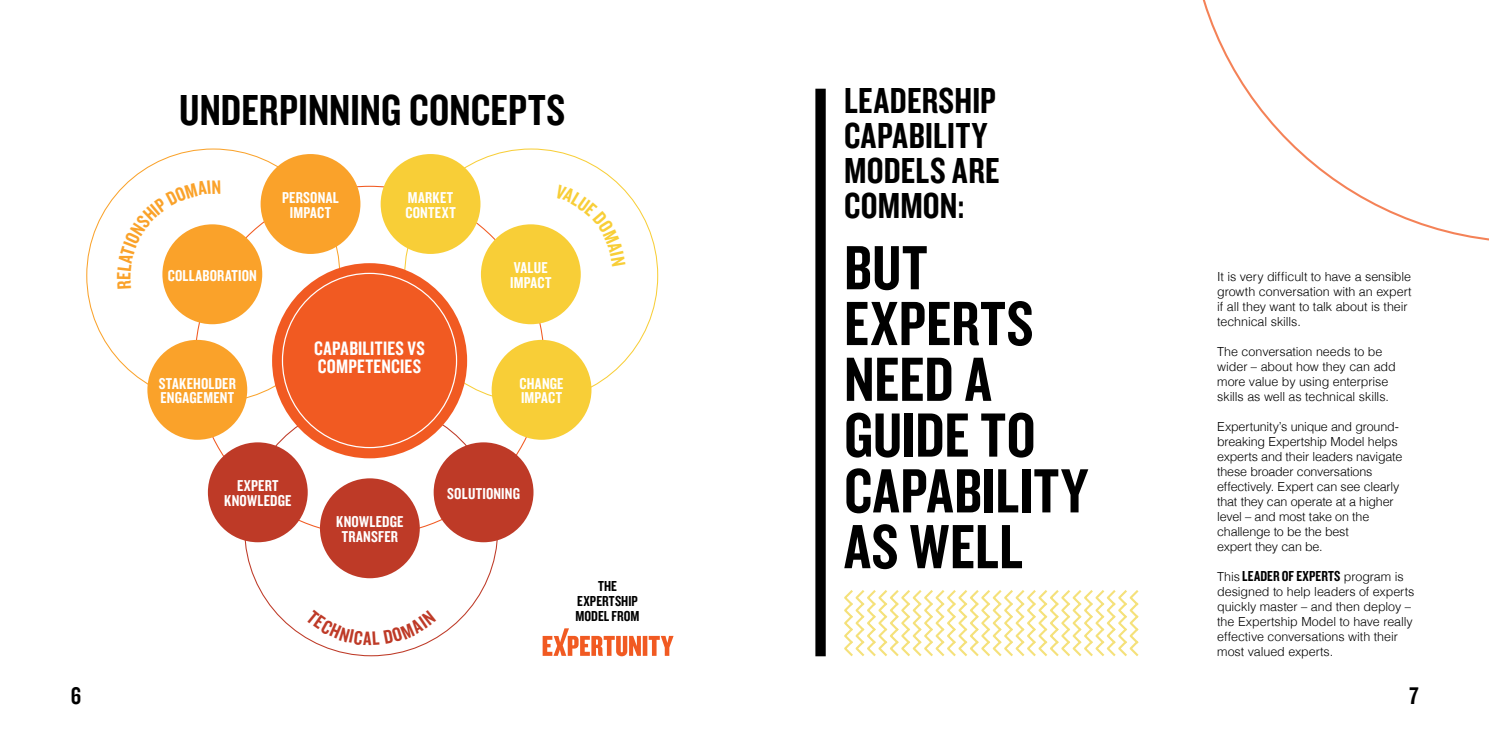
<style>
.page{position:relative;width:1489px;height:745px;background:#fff}
.page>*{position:absolute;margin:0;border:0;box-sizing:border-box;transform-origin:0 0}
.t1{font:64.75px/55.8px "Knockout 49 Liteweight";letter-spacing:.01em;color:#000}
.t2{font:45px "Knockout 49 Liteweight";color:#000}
.t3{font:37.5px/35px "Knockout 49 Liteweight";letter-spacing:.005em;color:#000}
.t4{font:25px "Knockout 49 Liteweight";color:#000}
.t5{font:20.12px/18px "Knockout HTF49 Liteweight";letter-spacing:.015em;color:#fff}
.t6{font:16.38px/14.6px "Knockout HTF49 Liteweight";letter-spacing:.015em;color:#fff}
.t7{font:15px/15px "Knockout 49 Liteweight";letter-spacing:.005em;color:#000;text-align:center}
.t8{font:300 12.5px/15px "Helvetica";letter-spacing:-.01em;color:#000}
.s1{font-family:"Helvetica";font-weight:300;font-size:12.5px}
</style>
<div class="page">
<div style="left:491px;top:339px;width:100px;height:100px;background:#f8ce37;border-radius:50%"></div>
<div style="left:380px;top:154px;width:100px;height:100px;background:#f8ce37;border-radius:50%"></div>
<div style="left:260px;top:154px;width:100px;height:100px;background:#faa22a;border-radius:50%"></div>
<div style="left:147px;top:339px;width:100px;height:100px;background:#faa22a;border-radius:50%"></div>
<div style="left:208px;top:442px;width:100px;height:100px;background:#be3a27;border-radius:50%"></div>
<div style="left:320px;top:478px;width:100px;height:100px;background:#be3a27;border-radius:50%"></div>
<div style="left:433px;top:442px;width:100px;height:100px;background:#be3a27;border-radius:50%"></div>
<div style="left:481px;top:224px;width:99px;height:100px;background:#f8ce37;border-radius:50%"></div>
<div style="left:162px;top:224px;width:100px;height:100px;background:#faa22a;border-radius:50%"></div>
<div style="left:272px;top:263px;width:195px;height:195px;background:#f15a22;border-radius:50%"></div>
<svg style="left:542px;top:628px;width:131px;height:28px"></svg>
<svg style="left:815px;top:89px;width:10px;height:567px;background:#0a0a0a"></svg>
<svg style="left:844px;top:590px;width:295px;height:67px"></svg>
<svg style="left:1202px;top:0;width:286px;height:241px"></svg>
<svg style="left:306px;top:637px;width:130px;height:7px"></svg>
<svg style="left:538px;top:184px;width:87px;height:99px"></svg>
<svg style="left:117px;top:180px;width:103px;height:108px"></svg>
<h2 class="t2" style="left:179px;top:81px;width:387px">UNDERPINNING CONCEPTS</h2>
<h3 class="t6" style="left:168px;top:268px;width:91px">COLLABORATION</h3>
<h3 class="t6" style="left:159px;top:376px;width:79px">STAKEHOLDER<br>ENGAGEMENT</h3>
<h3 class="t6" style="left:282px;top:190px;width:58px;text-align:center">PERSONAL<br>IMPACT</h3>
<h3 class="t6" style="left:405px;top:190px;width:52px">MARKET<br>CONTEXT</h3>
<h3 class="t5" style="left:314px;top:339px;width:112px">CAPABILITIES VS<br>COMPETENCIES</h3>
<h3 class="t6" style="left:510px;top:261px;width:43px">VALUE<br>IMPACT</h3>
<h3 class="t6" style="left:519px;top:376px;width:46px">CHANGE<br>IMPACT</h3>
<h3 class="t6" style="left:224px;top:478px;width:69px;text-align:center">EXPERT<br>KNOWLEDGE</h3>
<h3 class="t6" style="left:336px;top:514px;width:69px;text-align:center">KNOWLEDGE<br>TRANSFER</h3>
<h3 class="t6" style="left:447px;top:486px;width:74px">SOLUTIONING</h3>
<p class="t7" style="left:575px;top:577px;width:65px">THE<br>EXPERTSHIP<br>MODEL FROM</p>
<h3 class="t3" style="left:844px;top:82px;width:157px">LEADERSHIP<br>CAPABILITY<br>MODELS ARE<br>COMMON:</h3>
<h1 class="t1" style="left:844px;top:237px;width:245px">BUT<br>EXPERTS<br>NEED A<br>GUIDE TO<br>CAPABILITY<br>AS WELL</h1>
<p class="t8" style="left:1217px;top:268px;width:196px">It is very difficult to have a sensible growth conversation with an expert if all they want to talk about is their technical skills.</p>
<p class="t8" style="left:1217px;top:343px;width:180px">The conversation needs to be wider – about how they can add more value by using enterprise skills as well as technical skills.</p>
<p class="t8" style="left:1217px;top:418px;width:187px">Expertunity’s unique and ground&shy;breaking Expertship Model helps experts and their leaders navigate these broader conversations effectively. Expert can see clearly that they can operate at a higher level – and most take on the challenge to be the best<br>expert they can be.</p>
<p class="t7" style="left:1217px;top:568px;width:188px"><span class="s1">This</span> LEADER OF EXPERTS <span class="s1">program is</span></p>
<p class="t8" style="left:1217px;top:583px;width:199px">designed to help leaders of experts quickly master – and then deploy – the Expertship Model to have really effective conversations with their most valued experts.</p>
<h3 class="t4" style="left:71px;top:679px;width:12px">6</h3>
<h3 class="t4" style="left:1408px;top:679px;width:11px">7</h3>
</div>
